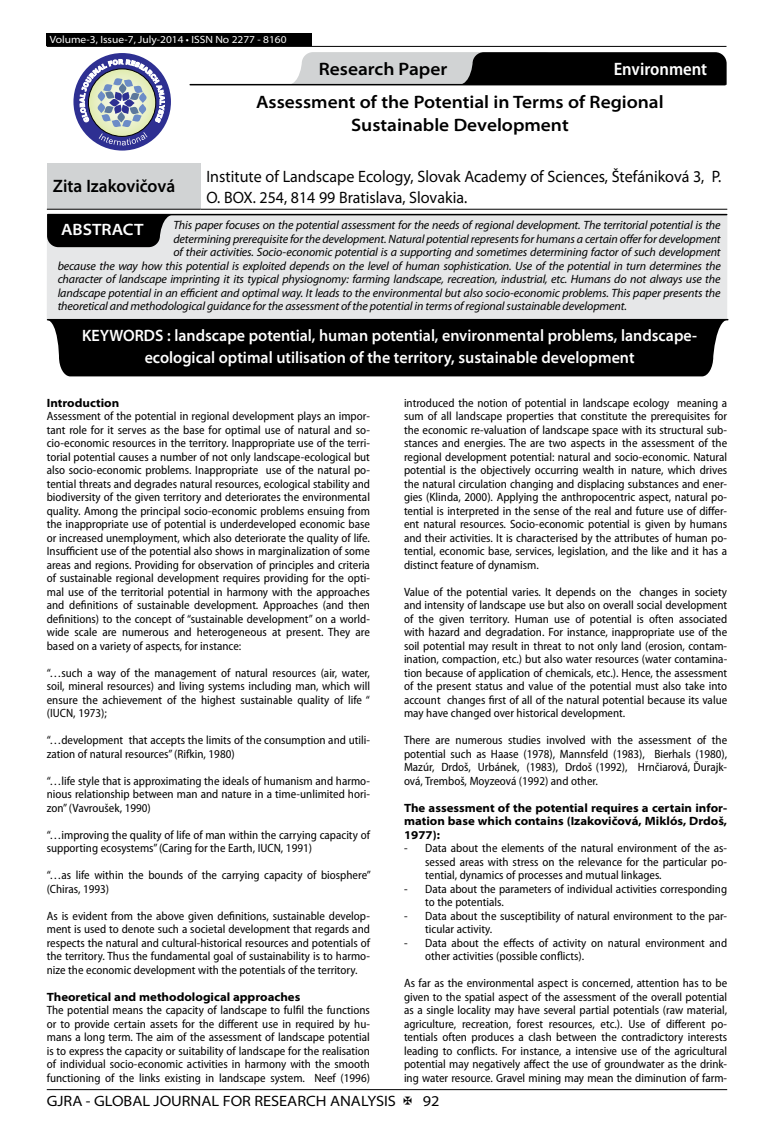
<style>
.page{position:relative;width:774px;height:1136px;background:#fff}
.page>*{position:absolute;margin:0;border:0;box-sizing:border-box;transform-origin:0 0}
.t1{font:600 semi-expanded 18px/23.4px "Myriad Pro";color:#000;text-align:center}
.t2{font:600 semi-expanded 18px "Myriad Pro";color:#000;scale:.9 1}
.t3{font:600 semi-condensed 18px "Myriad Pro";color:#fff}
.t4{font:600 semi-expanded 16.5px/21.5px "Myriad Pro";color:#fff;text-align:center;scale:.9 1}
.t5{font:semi-expanded 16.5px/21.5px "Myriad Pro";color:#000;scale:.89 1}
.t6{font:600 semi-expanded 16.5px "Myriad Pro";color:#fff}
.t7{font:semi-expanded 15px "Myriad Pro";color:#000}
.t8{font:semi-condensed 12px/13.5px "Myriad Pro";color:#000;text-align:justify}
.t9{font:italic 12px "Myriad Pro";letter-spacing:-.01em;color:#000}
.t10{font:700 semi-expanded 12px/13.5px "Myriad Pro";color:#000;text-align:justify}
.t11{font:semi-expanded 10.5px "Myriad Pro";color:#fff}
</style>
<div class="page">
<hr style="left:47px;top:1089px;width:680px;height:1px;background:#000">
<div style="left:47px;top:33px;width:265px;height:13px;background:#000"></div>
<hr style="left:47px;top:46px;width:679px;height:1px;background:#000">
<svg style="left:288px;top:52px;width:439px;height:33px;background:#5a5a5b"></svg>
<hr style="left:190px;top:84px;width:535px;height:1px;background:#000">
<div style="left:73px;top:53px;width:98px;height:97px;background:#2e3092;border-radius:50%"></div>
<svg style="left:80px;top:59px;width:85px;height:86px"></svg>
<div style="left:47px;top:163px;width:153px;height:46px;background:#d1d3d4"></div>
<hr style="left:47px;top:209px;width:153px;height:1px;background:#000">
<hr style="left:200px;top:209px;width:527px;height:1px;background:#000">
<div style="left:47px;top:214px;width:680px;height:105px;background:#e6e7e8"></div>
<hr style="left:48px;top:214px;width:679px;height:1px;background:#000">
<svg style="left:47px;top:214px;width:126px;height:33px;background:#161616"></svg>
<hr style="left:48px;top:319px;width:680px;height:1px;background:#000">
<svg style="left:47px;top:319px;width:680px;height:57px;background:#131313"></svg>
<div style="left:72px;top:329px;width:635px;height:34px;background:#000"></div>
<p class="t11" style="left:50px;top:34px;width:238px">Volume-3, Issue-7, July-2014 • ISSN No 2277 - 8160</p>
<h1 class="t1" style="left:319px;top:58px;width:130px">Research Paper</h1>
<h1 class="t3" style="left:614px;top:59px;width:95px">Environment</h1>
<h1 class="t1" style="left:256px;top:91px;width:409px">Assessment of the Potential in Terms of Regional<br>Sustainable Development</h1>
<h1 class="t2" style="left:53px;top:176px;width:137px">Zita Izakovičová</h1>
<h2 class="t5" style="left:206px;top:166px;width:580px">Institute of Landscape Ecology, Slovak Academy of Sciences, Štefániková 3, P.<br>O. BOX. 254, 814 99 Bratislava, Slovakia.</h2>
<p class="t9" style="left:173px;top:219px;width:549px">This paper focuses on the potential assessment for the needs of regional development. The territorial potential is the</p>
<p class="t9" style="left:173px;top:232px;width:549px">determining prerequisite for the development. Natural potential represents for humans a certain offer for development</p>
<p class="t9" style="left:173px;top:246px;width:549px">of their activities. Socio-economic potential is a supporting and sometimes determining factor of such development</p>
<p class="t9" style="left:58px;top:259px;width:664px">because the way how this potential is exploited depends on the level of human sophistication. Use of the potential in turn determines the</p>
<p class="t9" style="left:58px;top:273px;width:664px">character of landscape imprinting it its typical physiognomy: farming landscape, recreation, industrial, etc. Humans do not always use the</p>
<p class="t9" style="left:58px;top:286px;width:664px">landscape potential in an efficient and optimal way. It leads to the environmental but also socio-economic problems. This paper presents the</p>
<p class="t9" style="left:58px;top:300px;width:571px">theoretical and methodological guidance for the assessment of the potential in terms of regional sustainable development.</p>
<h2 class="t6" style="left:61px;top:220px;width:84px">ABSTRACT</h2>
<h2 class="t4" style="left:82px;top:325px;width:685px">KEYWORDS : landscape potential, human potential, environmental problems, landscape&shy;ecological optimal utilisation of the territory, sustainable development</h2>
<p class="t10" style="left:47px;top:396px;width:74px">Introduction</p>
<p class="t8" style="left:47px;top:409px;width:325px">Assessment of the potential in regional development plays an impor&shy;tant role for it serves as the base for optimal use of natural and so&shy;cio-economic resources in the territory. Inappropriate use of the terri&shy;torial potential causes a number of not only landscape-ecological but also socio-economic problems. Inappropriate use of the natural po&shy;tential threats and degrades natural resources, ecological stability and biodiversity of the given territory and deteriorates the environmental quality. Among the principal socio-economic problems ensuing from the inappropriate use of potential is underdeveloped economic base or increased unemployment, which also deteriorate the quality of life.<br>Insufficient use of the potential also shows in marginalization of some areas and regions. Providing for observation of principles and criteria of sustainable regional development requires providing for the opti&shy;mal use of the territorial potential in harmony with the approaches and definitions of sustainable development. Approaches (and then definitions) to the concept of “sustainable development” on a world&shy;wide scale are numerous and heterogeneous at present. They are based on a variety of aspects, for instance:</p>
<p class="t8" style="left:47px;top:666px;width:325px">“…such a way of the management of natural resources (air, water, soil, mineral resources) and living systems including man, which will ensure the achievement of the highest sustainable quality of life “ (IUCN, 1973);</p>
<p class="t8" style="left:47px;top:733px;width:325px">“…development that accepts the limits of the consumption and utili&shy;zation of natural resources” (Rifkin, 1980)</p>
<p class="t8" style="left:47px;top:774px;width:325px">“…life style that is approximating the ideals of humanism and harmo&shy;nious relationship between man and nature in a time-unlimited hori&shy;zon” (Vavroušek, 1990)</p>
<p class="t8" style="left:47px;top:828px;width:325px">“…improving the quality of life of man within the carrying capacity of supporting ecosystems” (Caring for the Earth, IUCN, 1991)</p>
<p class="t8" style="left:47px;top:868px;width:326px">“…as life within the bounds of the carrying capacity of biosphere” (Chiras, 1993)</p>
<p class="t8" style="left:47px;top:909px;width:325px">As is evident from the above given definitions, sustainable develop&shy;ment is used to denote such a societal development that regards and respects the natural and cultural-historical resources and potentials of the territory. Thus the fundamental goal of sustainability is to harmo&shy;nize the economic development with the potentials of the territory.</p>
<p class="t10" style="left:47px;top:990px;width:255px">Theoretical and methodological approaches</p>
<p class="t8" style="left:47px;top:1003px;width:325px">The potential means the capacity of landscape to fulfil the functions or to provide certain assets for the different use in required by hu&shy;mans a long term. The aim of the assessment of landscape potential is to express the capacity or suitability of landscape for the realisation of individual socio-economic activities in harmony with the smooth functioning of the links existing in landscape system. Neef (1996)</p>
<p class="t8" style="left:404px;top:396px;width:325px">introduced the notion of potential in landscape ecology meaning a sum of all landscape properties that constitute the prerequisites for the economic re-valuation of landscape space with its structural sub&shy;stances and energies. The are two aspects in the assessment of the regional development potential: natural and socio-economic. Natural potential is the objectively occurring wealth in nature, which drives the natural circulation changing and displacing substances and ener&shy;gies (Klinda, 2000). Applying the anthropocentric aspect, natural po&shy;tential is interpreted in the sense of the real and future use of differ&shy;ent natural resources. Socio-economic potential is given by humans and their activities. It is characterised by the attributes of human po&shy;tential, economic base, services, legislation, and the like and it has a distinct feature of dynamism.</p>
<p class="t8" style="left:404px;top:585px;width:325px">Value of the potential varies. It depends on the changes in society and intensity of landscape use but also on overall social development of the given territory. Human use of potential is often associated with hazard and degradation. For instance, inappropriate use of the soil potential may result in threat to not only land (erosion, contam&shy;ination, compaction, etc.) but also water resources (water contamina&shy;tion because of application of chemicals, etc.). Hence, the assessment of the present status and value of the potential must also take into account changes first of all of the natural potential because its value may have changed over historical development.</p>
<p class="t8" style="left:404px;top:733px;width:325px">There are numerous studies involved with the assessment of the potential such as Haase (1978), Mannsfeld (1983), Bierhals (1980), Mazúr, Drdoš, Urbánek, (1983), Drdoš (1992), Hrnčiarová, Ďurajk&shy;ová, Tremboš, Moyzeová (1992) and other.</p>
<p class="t10" style="left:404px;top:801px;width:325px">The assessment of the potential requires a certain infor&shy;mation base which contains (Izakovičová, Miklós, Drdoš, 1977):</p>
<p class="t8" style="left:425px;top:841px;width:303px;text-indent:-21px">- Data about the elements of the natural environment of the as&shy;sessed areas with stress on the relevance for the particular po&shy;tential, dynamics of processes and mutual linkages.</p>
<p class="t8" style="left:425px;top:882px;width:303px;text-indent:-21px">- Data about the parameters of individual activities corresponding to the potentials.</p>
<p class="t8" style="left:425px;top:909px;width:303px;text-indent:-21px">- Data about the susceptibility of natural environment to the par&shy;ticular activity.</p>
<p class="t8" style="left:425px;top:936px;width:303px;text-indent:-21px">- Data about the effects of activity on natural environment and other activities (possible conflicts).</p>
<p class="t8" style="left:404px;top:976px;width:325px">As far as the environmental aspect is concerned, attention has to be given to the spatial aspect of the assessment of the overall potential as a single locality may have several partial potentials (raw material, agriculture, recreation, forest resources, etc.). Use of different po&shy;tentials often produces a clash between the contradictory interests leading to conflicts. For instance, a intensive use of the agricultural potential may negatively affect the use of groundwater as the drink&shy;ing water resource. Gravel mining may mean the diminution of farm-</p>
<p class="t7" style="left:47px;top:1092px;width:351px">GJRA - GLOBAL JOURNAL FOR RESEARCH ANALYSIS</p>
<p class="t7" style="left:423px;top:1092px;width:18px">92</p>
</div>
